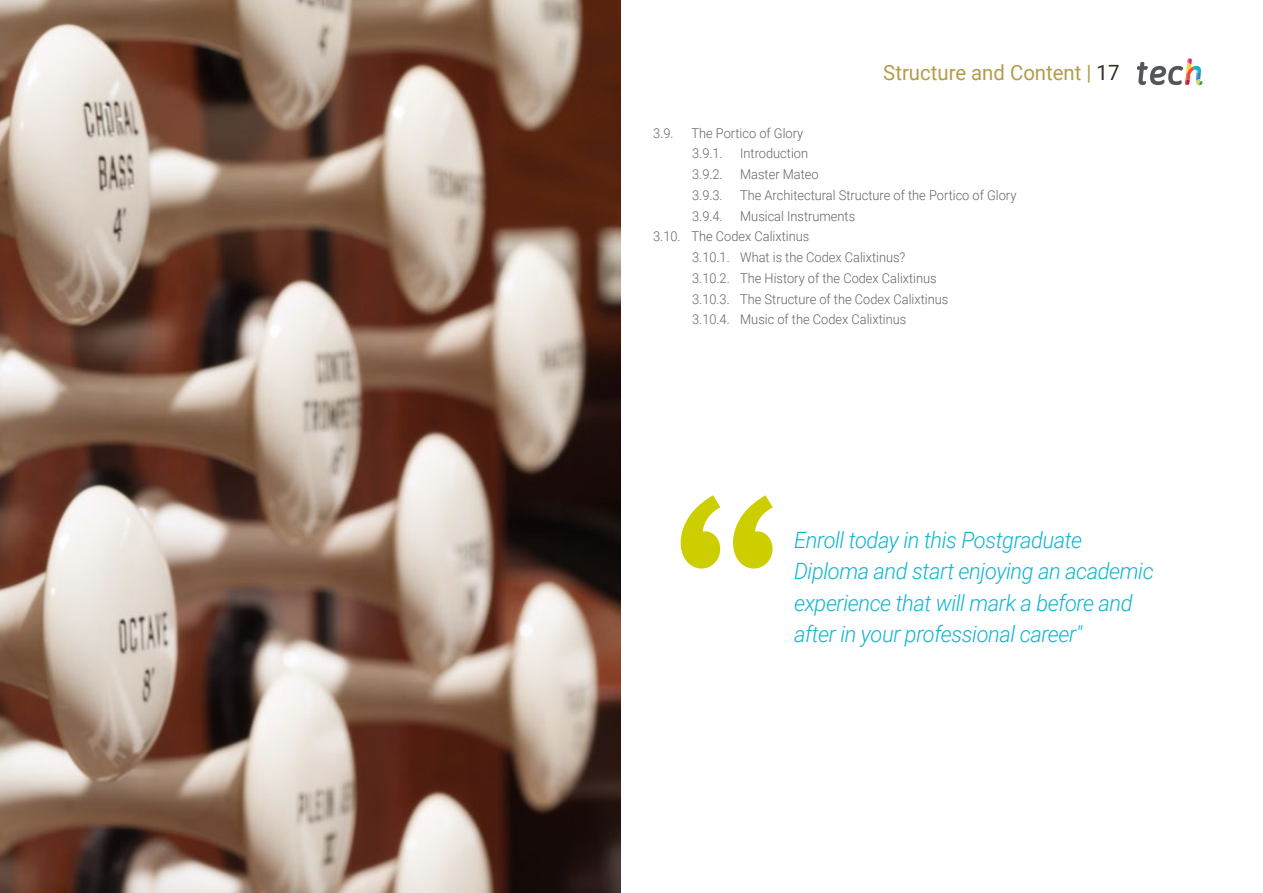
<style>
.page{position:relative;width:1263px;height:893px;background:#fff}
.page>*{position:absolute;margin:0;border:0;box-sizing:border-box;transform-origin:0 0}
.t1{font:italic 300 22.5px/31.5px "Roboto";letter-spacing:-.02em;color:#0fb6cf}
.t2{font:21px "Roboto";color:#b49c4b}
.t3{font:300 13.5px/20.7px "Roboto";color:#61646a;scale:.95 1}
.s1{color:#312e20}
</style>
<div class="page">
<img style="left:0;top:0;width:621px;height:893px">
<svg style="left:681px;top:495px;width:92px;height:73px"></svg>
<svg style="left:1137px;top:58px;width:65px;height:28px"></svg>
<p class="t3" style="left:653px;top:122px;width:23px">3.9.</p>
<p class="t3" style="left:691px;top:122px;width:119px">The Portico of Glory<br>3.9.1.</p>
<p class="t3" style="left:740px;top:143px;width:73px">Introduction</p>
<h2 class="t2" style="left:883px;top:57px;width:238px">Structure and Content | <span class="s1">17</span></h2>
<p class="t3" style="left:692px;top:164px;width:34px">3.9.2.</p>
<p class="t3" style="left:740px;top:164px;width:84px">Master Mateo</p>
<p class="t3" style="left:692px;top:184px;width:34px">3.9.3.</p>
<p class="t3" style="left:740px;top:184px;width:292px">The Architectural Structure of the Portico of Glory</p>
<p class="t3" style="left:692px;top:205px;width:34px">3.9.4.</p>
<p class="t3" style="left:653px;top:205px;width:214px;text-indent:87px">Musical Instruments<br>3.10. The Codex Calixtinus</p>
<p class="t3" style="left:692px;top:247px;width:271px">3.10.1. What is the Codex Calixtinus?<br>3.10.2. The History of the Codex Calixtinus 3.10.3. The Structure of the Codex Calixtinus 3.10.4. Music of the Codex Calixtinus</p>
<h1 class="t1" style="left:794px;top:523px;width:361px">Enroll today in this Postgraduate Diploma and start enjoying an academic experience that will mark a before and after in your professional career"</h1>
</div>
